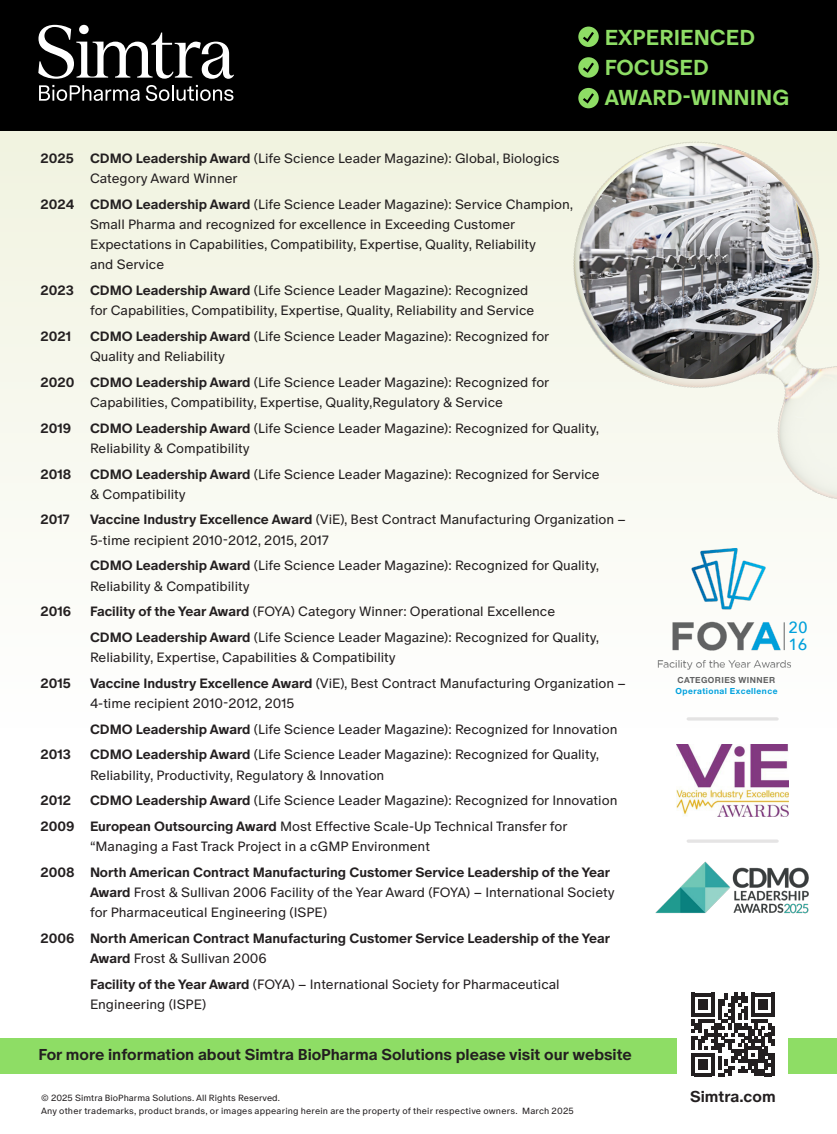
<style>
.page{position:relative;width:837px;height:1134px;background:#fff}
.page>*{position:absolute;margin:0;border:0;box-sizing:border-box;transform-origin:0 0}
.t1{font:700 21.6px "ABC Oracle";color:#8edd65}
.t2{font:500 16.2px/16.5px "Avenir Next";color:#00a2e0}
.t3{font:700 15.75px "ABC Oracle";color:#231f20}
.t4{font:13.5px/20.2px "ABC Oracle";color:#231f20}
.t5{font:700 13.5px/20.2px "ABC Oracle";color:#231f20}
.footer_fineprint{font:9px "ABC Oracle";letter-spacing:.02em;color:#231f20}
.back_footer_copyright_line{font:9px "ABC Oracle";letter-spacing:.005em;color:#231f20}
.t6{font:700 8.4px "Helvetica Neue LT Std";letter-spacing:.055em;color:#00a2df}
.t7{font:700 8.4px "Helvetica Neue LT Std";letter-spacing:.055em;color:#636466}
.s1{font-weight:700}
.s2{font-weight:400}
</style>
<div class="page">
<div style="left:0;top:131px;width:837px;height:597px;background:linear-gradient(to bottom,#f1f3df,#fefefe)"></div>
<div style="left:0;top:0;width:837px;height:131px;background:#000"></div>
<svg style="left:38px;top:25px;width:196px;height:54px"></svg>
<svg style="left:39px;top:85px;width:100px;height:16px"></svg>
<svg style="left:146px;top:85px;width:87px;height:16px"></svg>
<img style="left:648px;top:542px;width:149px;height:130px">
<svg style="left:784px;top:622px;width:1px;height:28px"></svg>
<img style="left:677px;top:745px;width:112px;height:72px">
<img style="left:496px;top:108px;width:341px;height:407px">
<img style="left:579px;top:146px;width:234px;height:233px;border-radius:117px">
<img style="left:655px;top:861px;width:154px;height:52px">
<svg style="left:578px;top:27px;width:21px;height:20px"></svg>
<svg style="left:578px;top:57px;width:21px;height:21px"></svg>
<svg style="left:578px;top:88px;width:21px;height:20px"></svg>
<div style="left:0;top:1038px;width:837px;height:36px;background:#8edd65"></div>
<hr style="left:688px;top:717px;width:89px;height:4px;background:#e7e6e6">
<hr style="left:688px;top:839px;width:89px;height:4px;background:#e7e6e7">
<div style="left:678px;top:980px;width:110px;height:110px;background:#fff"></div>
<svg style="left:691px;top:993px;width:84px;height:83px"></svg>
<p class="t1" style="left:605px;top:21px;width:152px">EXPERIENCED</p>
<p class="t1" style="left:605px;top:51px;width:106px">FOCUSED</p>
<p class="t1" style="left:605px;top:81px;width:186px">AWARD-WINNING</p>
<p class="t4" style="left:90px;top:147px;width:471px;text-indent:-50px"><span class="s1">2025 CDMO Leadership Award</span> (Life Science Leader Magazine): Global, Biologics<br>Category Award Winner</p>
<p class="t4" style="left:90px;top:193px;width:485px;text-indent:-50px"><span class="s1">2024 CDMO Leadership Award</span> (Life Science Leader Magazine): Service Champion, Small Pharma and recognized for excellence in Exceeding Customer Expectations in Capabilities, Compatibility, Expertise, Quality, Reliability<br>and Service</p>
<p class="t4" style="left:90px;top:280px;width:446px;text-indent:-50px"><span class="s1">2023 CDMO Leadership Award</span> (Life Science Leader Magazine): Recognized for Capabilities, Compatibility, Expertise, Quality, Reliability and Service</p>
<p class="t5" style="left:40px;top:325px;width:32px">2021</p>
<p class="t4" style="left:90px;top:325px;width:461px"><span class="s1">CDMO Leadership Award</span> (Life Science Leader Magazine): Recognized for<br>Quality and Reliability</p>
<p class="t4" style="left:40px;top:371px;width:510px;text-align:center"><span class="s1">2020 CDMO Leadership Award</span> (Life Science Leader Magazine): Recognized for<br>Capabilities, Compatibility, Expertise, Quality,Regulatory &amp; Service</p>
<p class="t5" style="left:40px;top:417px;width:32px">2019</p>
<p class="t4" style="left:90px;top:417px;width:511px"><span class="s1">CDMO Leadership Award</span> (Life Science Leader Magazine): Recognized for Quality,<br>Reliability &amp; Compatibility</p>
<p class="t5" style="left:40px;top:463px;width:32px">2018</p>
<p class="t4" style="left:90px;top:463px;width:511px"><span class="s1">CDMO Leadership Award</span> (Life Science Leader Magazine): Recognized for Service &amp; Compatibility</p>
<p class="t5" style="left:40px;top:509px;width:31px">2017</p>
<p class="t4" style="left:90px;top:509px;width:537px"><span class="s1">Vaccine Industry Excellence Award</span> (ViE), Best Contract Manufacturing Organization –<br>5-time recipient 2010-2012, 2015, 2017</p>
<p class="t4" style="left:90px;top:555px;width:511px"><span class="s1">CDMO Leadership Award</span> (Life Science Leader Magazine): Recognized for Quality,<br>Reliability &amp; Compatibility</p>
<p class="t5" style="left:40px;top:601px;width:32px">2016</p>
<p class="t4" style="left:90px;top:601px;width:467px"><span class="s1">Facility of the Year Award</span> (FOYA) Category Winner: Operational Excellence</p>
<p class="t4" style="left:90px;top:626px;width:511px"><span class="s1">CDMO Leadership Award</span> (Life Science Leader Magazine): Recognized for Quality,<br>Reliability, Expertise, Capabilities &amp; Compatibility</p>
<p class="t5" style="left:40px;top:672px;width:32px">2015</p>
<p class="t4" style="left:90px;top:672px;width:537px"><span class="s1">Vaccine Industry Excellence Award</span> (ViE), Best Contract Manufacturing Organization –<br>4-time recipient 2010-2012, 2015</p>
<p class="t4" style="left:90px;top:718px;width:529px"><span class="s1">CDMO Leadership Award</span> (Life Science Leader Magazine): Recognized for Innovation</p>
<p class="t5" style="left:40px;top:744px;width:32px">2013</p>
<p class="t4" style="left:90px;top:744px;width:511px"><span class="s1">CDMO Leadership Award</span> (Life Science Leader Magazine): Recognized for Quality,<br>Reliability, Productivity, Regulatory &amp; Innovation</p>
<p class="t5" style="left:40px;top:790px;width:32px">2012</p>
<p class="t4" style="left:90px;top:790px;width:529px"><span class="s1">CDMO Leadership Award</span> (Life Science Leader Magazine): Recognized for Innovation</p>
<p class="t4" style="left:90px;top:815px;width:479px;text-indent:-50px"><span class="s1">2009 European Outsourcing Award</span> Most Effective Scale-Up Technical Transfer for “Managing a Fast Track Project in a cGMP Environment</p>
<p class="t4" style="left:90px;top:861px;width:526px;text-indent:-50px"><span class="s1">2008 North American Contract Manufacturing Customer Service Leadership of the Year<br>Award</span> Frost &amp; Sullivan 2006 Facility of the Year Award (FOYA) – International Society for Pharmaceutical Engineering (ISPE)</p>
<p class="t5" style="left:90px;top:927px;width:522px;text-indent:-50px">2006 North American Contract Manufacturing Customer Service Leadership of the Year<br>Award <span class="s2">Frost &amp; Sullivan 2006</span></p>
<p class="t4" style="left:90px;top:973px;width:471px"><span class="s1">Facility of the Year Award</span> (FOYA) – International Society for Pharmaceutical<br>Engineering (ISPE)</p>
<p class="t3" style="left:38px;top:1043px;width:595px">For more information about Simtra BioPharma Solutions please visit our website</p>
<p class="back_footer_copyright_line" style="left:41px;top:1091px;width:240px">© 2025 Simtra BioPharma Solutions. All Rights Reserved.</p>
<p class="footer_fineprint" style="left:41px;top:1105px;width:534px">Any other trademarks, product brands, or images appearing herein are the property of their respective owners. March 2025</p>
<p class="t7" style="left:678px;top:675px;width:99px">CATEGORIES WINNER</p>
<p class="t6" style="left:675px;top:685px;width:104px">Operational Excellence</p>
<p class="t2" style="left:788px;top:619px;width:21px">20<br>16</p>
<p class="t3" style="left:690px;top:1085px;width:87px">Simtra.com</p>
</div>
